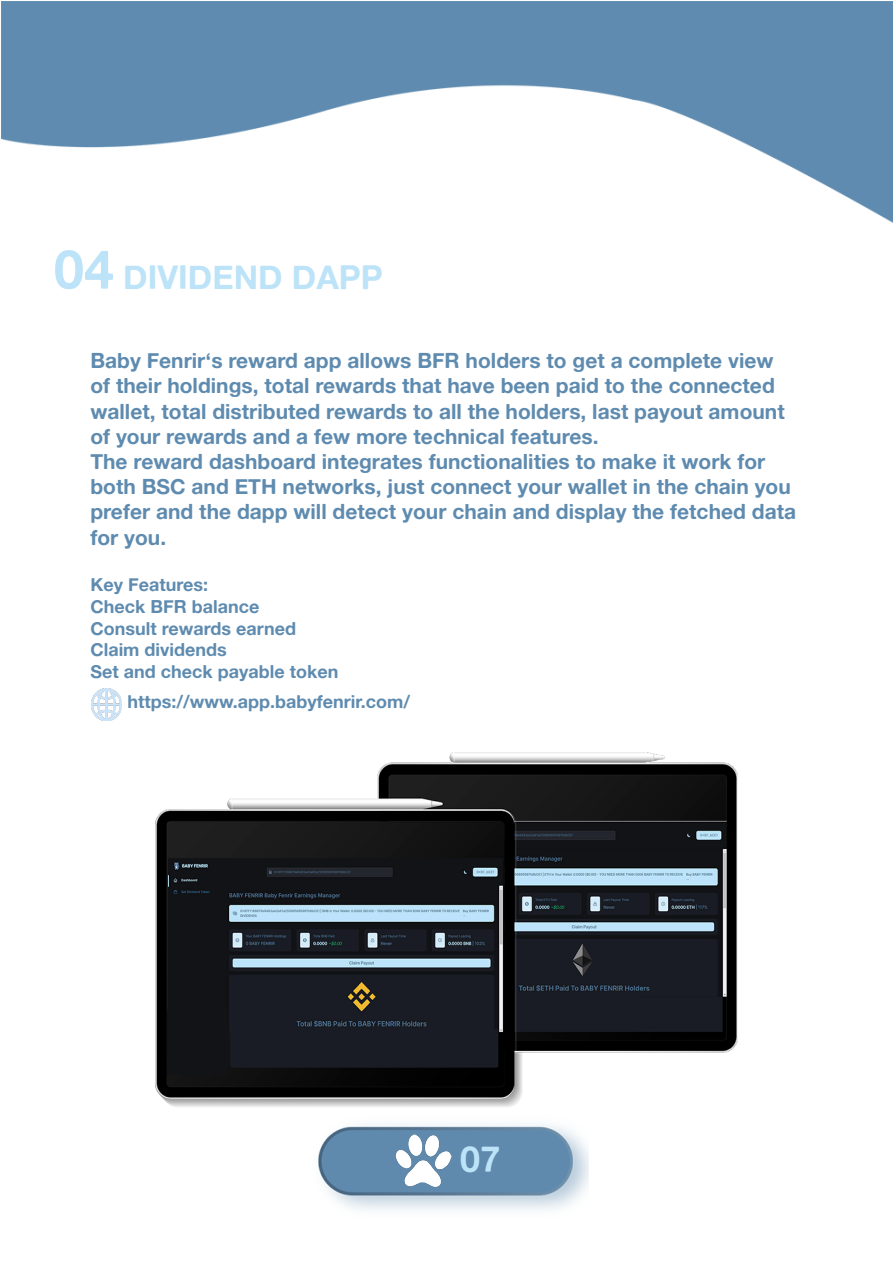
<style>
.page{position:relative;width:893px;height:1263px;background:#fff}
.page>*{position:absolute;margin:0;border:0;box-sizing:border-box;transform-origin:0 0}
.t1{font:36px "Alte Haas Grotesk Bold";color:#bce3f8}
.t2{font:33px "Alte Haas Grotesk Bold";color:#bce3f8}
.t3{font:21px/25.2px "Alte Haas Grotesk Bold";color:#5e8baf}
.t4{font:18px/21.6px "Alte Haas Grotesk Bold";color:#5e8baf}
.s1{font-size:54px}
</style>
<div class="page">
<img style="left:1px;top:1px;width:892px;height:222px">
<img style="left:318px;top:1125px;width:271px;height:85px">
<img style="left:156px;top:753px;width:581px;height:354px">
<img style="left:91px;top:688px;width:30px;height:32px">
<img style="left:395px;top:1134px;width:57px;height:53px">
<h2 class="t2" style="left:54px;top:256px;width:330px"><span class="s1">04</span> DIVIDEND DAPP</h2>
<p class="t3" style="left:90px;top:348px;width:707px">Baby Fenrir‘s reward app allows BFR holders to get a complete view of their holdings, total rewards that have been paid to the connected wallet, total distributed rewards to all the holders, last payout amount of your rewards and a few more technical features.<br>The reward dashboard integrates functionalities to make it work for both BSC and ETH networks, just connect your wallet in the chain you prefer and the dapp will detect your chain and display the fetched data for you.</p>
<p class="t4" style="left:90px;top:574px;width:250px">Key Features:<br>Check BFR balance<br>Consult rewards earned<br>Claim dividends<br>Set and check payable token</p>
<p class="t4" style="left:128px;top:690px;width:284px">https://www.app.babyfenrir.com/</p>
<h1 class="t1" style="left:460px;top:1137px;width:42px">07</h1>
</div>
